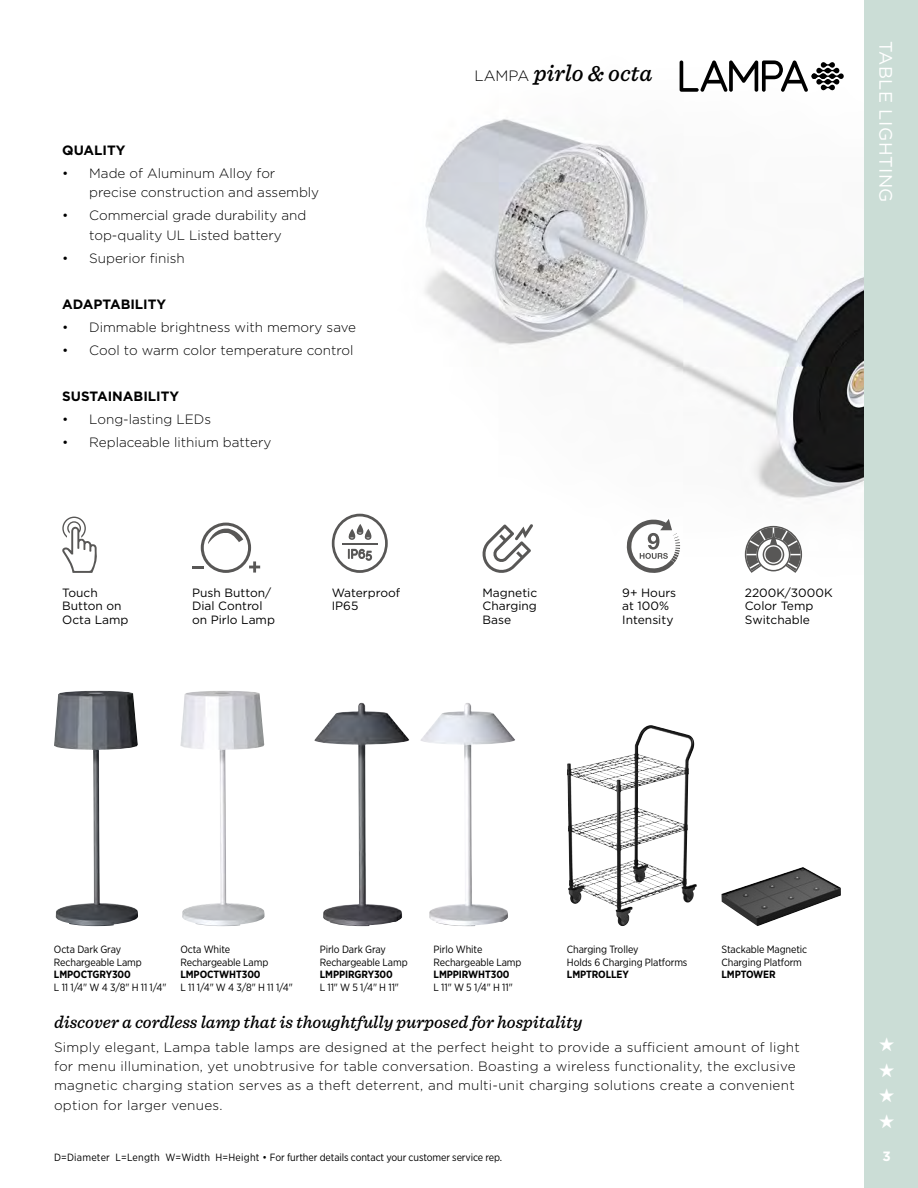
<style>
.page{position:relative;width:918px;height:1188px;background:#fff}
.page>*{position:absolute;margin:0;border:0;box-sizing:border-box;transform-origin:0 0}
.t1{font:italic 500 24px "Sentinel";letter-spacing:-.01em;color:#000}
.t2{font:19.5px/25.5px "Zapf Dingbats ITC";color:#fff;text-align:justify}
.t3{font:italic 500 18px "Sentinel";color:#000}
.t4{font:18px "Gotham";letter-spacing:.03em;color:#fff}
.t5{font:300 13.5px/19.5px "Gotham";letter-spacing:.01em;color:#000}
.t6{font:700 13.5px "Gotham";color:#000}
.t7{font:700 13.5px "Gotham";color:#fff}
.t8{font:12px/13.5px "Gotham";color:#000}
.t9{font:10.5px/12.8px "Gotham Narrow";letter-spacing:-.01em;color:#000}
.t10{font:700 10.5px "Gotham Narrow";letter-spacing:-.01em;color:#000}
.s1{font-family:"Gotham";font-weight:300;font-style:normal;font-size:15px}
</style>
<div class="page">
<img style="left:356px;top:61px;width:508px;height:496px">
<div style="left:864px;top:0;width:54px;height:1188px;background:#cbddd6"></div>
<svg style="left:680px;top:60px;width:164px;height:32px"></svg>
<svg style="left:62px;top:517px;width:35px;height:56px"></svg>
<svg style="left:192px;top:523px;width:68px;height:50px"></svg>
<svg style="left:332px;top:514px;width:56px;height:59px"></svg>
<svg style="left:481px;top:524px;width:52px;height:49px"></svg>
<svg style="left:627px;top:519px;width:53px;height:54px"></svg>
<svg style="left:745px;top:526px;width:57px;height:47px"></svg>
<img style="left:54px;top:691px;width:84px;height:235px">
<img style="left:180px;top:691px;width:85px;height:235px">
<img style="left:314px;top:703px;width:95px;height:223px">
<img style="left:420px;top:703px;width:95px;height:223px">
<img style="left:721px;top:867px;width:120px;height:59px">
<img style="left:611px;top:725px;width:39px;height:35px">
<p class="t6" style="left:62px;top:141px;width:65px">QUALITY</p>
<p class="t5" style="left:89px;top:163px;width:231px;text-indent:-27px">• Made of Aluminum Alloy for precise construction and assembly</p>
<p class="t5" style="left:62px;top:205px;width:246px;text-align:center">• Commercial grade durability and top-quality UL Listed battery</p>
<p class="t5" style="left:62px;top:248px;width:124px">• Superior finish</p>
<p class="t6" style="left:62px;top:295px;width:106px">ADAPTABILITY</p>
<p class="t5" style="left:62px;top:317px;width:295px">• Dimmable brightness with memory save</p>
<p class="t5" style="left:62px;top:340px;width:293px">• Cool to warm color temperature control</p>
<p class="t6" style="left:62px;top:387px;width:118px">SUSTAINABILITY</p>
<p class="t5" style="left:62px;top:409px;width:150px">• Long-lasting LEDs</p>
<p class="t5" style="left:62px;top:432px;width:211px">• Replaceable lithium battery</p>
<h1 class="t1" style="left:474px;top:55px;width:179px"><span class="s1">LAMPA</span> pirlo &amp; octa</h1>
<h3 class="t4" style="left:897px;top:40px;width:163px;rotate:90deg">TABLE LIGHTING</h3>
<p class="t8" style="left:62px;top:586px;width:68px">Touch<br>Button on<br>Octa Lamp</p>
<p class="t8" style="left:192px;top:586px;width:84px">Push Button/<br>Dial Control on Pirlo Lamp</p>
<p class="t8" style="left:332px;top:586px;width:70px">Waterproof<br>IP65</p>
<p class="t8" style="left:483px;top:586px;width:56px;text-align:justify">Magnetic Charging Base</p>
<p class="t8" style="left:622px;top:586px;width:55px">9+ Hours at 100%<br>Intensity</p>
<p class="t8" style="left:745px;top:586px;width:89px">2200K/3000K<br>Color Temp<br>Switchable</p>
<p class="t9" style="left:54px;top:943px;width:89px">Octa Dark Gray<br>Rechargeable Lamp</p>
<p class="t10" style="left:54px;top:968px;width:78px">LMPOCTGRY300</p>
<p class="t9" style="left:54px;top:981px;width:114px">L 11 1/4" W 4 3/8" H 11 1/4"</p>
<p class="t9" style="left:180px;top:943px;width:89px">Octa White<br>Rechargeable Lamp</p>
<p class="t10" style="left:180px;top:968px;width:82px">LMPOCTWHT300</p>
<p class="t9" style="left:180px;top:981px;width:114px">L 11 1/4" W 4 3/8" H 11 1/4"</p>
<p class="t9" style="left:320px;top:943px;width:89px">Pirlo Dark Gray<br>Rechargeable Lamp</p>
<p class="t10" style="left:320px;top:968px;width:75px">LMPPIRGRY300</p>
<p class="t9" style="left:320px;top:981px;width:81px">L 11" W 5 1/4" H 11"</p>
<p class="t9" style="left:434px;top:943px;width:89px">Pirlo White<br>Rechargeable Lamp</p>
<p class="t10" style="left:434px;top:968px;width:77px">LMPPIRWHT300</p>
<p class="t9" style="left:434px;top:981px;width:81px">L 11" W 5 1/4" H 11"</p>
<p class="t9" style="left:567px;top:943px;width:122px">Charging Trolley<br>Holds 6 Charging Platforms</p>
<p class="t10" style="left:567px;top:968px;width:64px">LMPTROLLEY</p>
<p class="t9" style="left:721px;top:943px;width:87px">Stackable Magnetic<br>Charging Platform</p>
<p class="t10" style="left:721px;top:968px;width:56px">LMPTOWER</p>
<h3 class="t3" style="left:54px;top:1009px;width:530px">discover a cordless lamp that is thoughtfully purposed for hospitality</h3>
<p class="t5" style="left:54px;top:1037px;width:747px">Simply elegant, Lampa table lamps are designed at the perfect height to provide a sufficient amount of light for menu illumination, yet unobtrusive for table conversation. Boasting a wireless functionality, the exclusive magnetic charging station serves as a theft deterrent, and multi-unit charging solutions create a convenient option for larger venues.</p>
<p class="t9" style="left:54px;top:1151px;width:450px">D=Diameter L=Length W=Width H=Height • For further details contact your customer service rep.</p>
<h2 class="t2" style="left:879px;top:1032px;width:17px">★ ★ ★ ★</h2>
<p class="t7" style="left:882px;top:1147px;width:10px">3</p>
</div>
